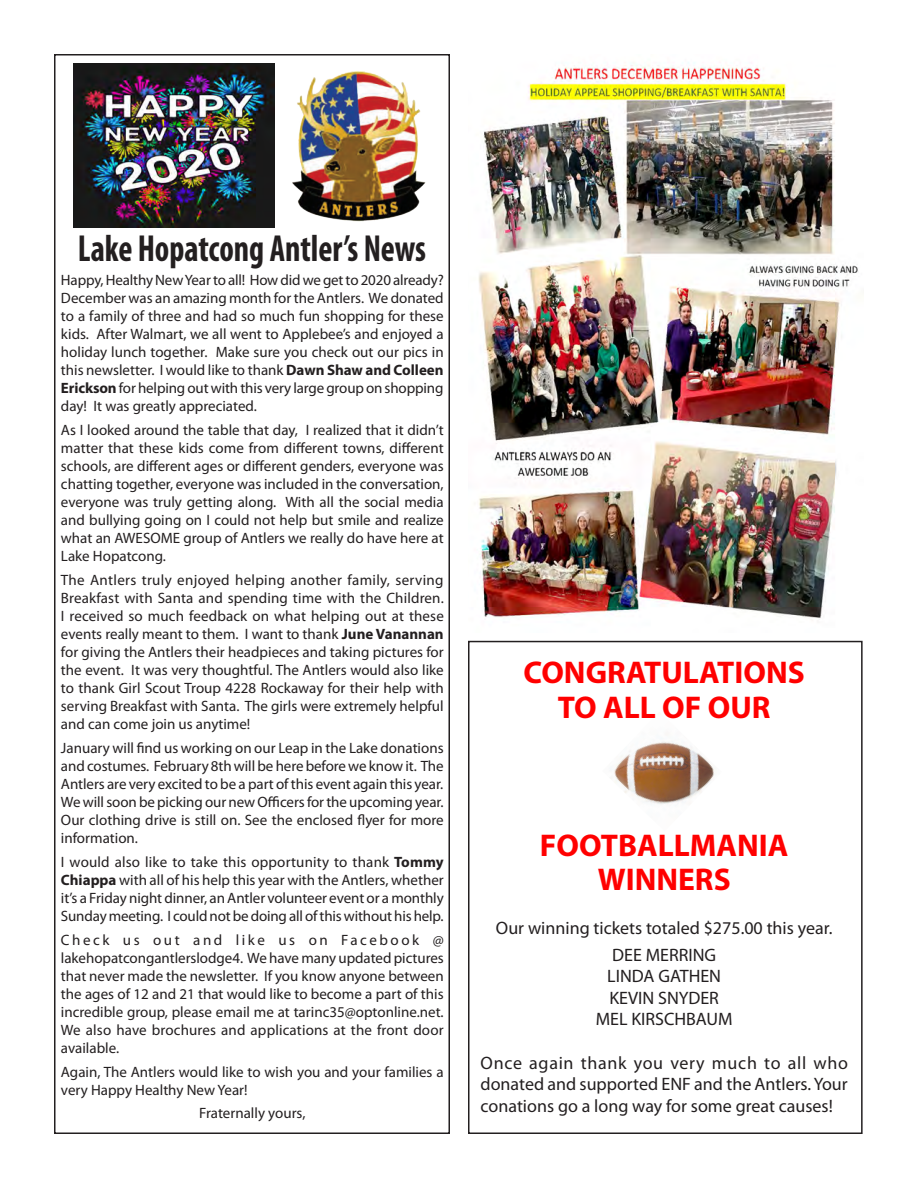
<style>
.page{position:relative;width:918px;height:1188px;background:#fff}
.page>*{position:absolute;margin:0;border:0;box-sizing:border-box;transform-origin:0 0}
.Hanging_indent{font:700 condensed 37.8px "Myriad Pro";color:#231f20;scale:.89 1}
.Hanging_indent-2{font:700 31.5px/34.5px "Myriad Pro";color:#f00;text-align:center}
.Hanging_indent-3{font:18px/21.6px "Myriad Pro";color:#231f20;text-align:justify}
.Hanging_indent-4{font:15px/18px "Myriad Pro";color:#231f20;text-align:justify}
.s1{font-weight:700}
</style>
<div class="page">
<img style="left:292px;top:71px;width:134px;height:151px">
<div style="left:54px;top:54px;width:396px;height:1080px;border:2px solid #231f20"></div>
<img style="left:74px;top:64px;width:200px;height:163px">
<img style="left:478px;top:62px;width:380px;height:556px">
<div style="left:468px;top:641px;width:395px;height:493px;border:2px solid #231f20"></div>
<img style="left:614px;top:738px;width:100px;height:66px">
<p class="Hanging_indent" style="left:78px;top:224px;width:393px">Lake Hopatcong Antler’s News</p>
<p class="Hanging_indent-4" style="left:61px;top:271px;width:384px">Happy, Healthy New Year to all! How did we get to 2020 already?<br>December was an amazing month for the Antlers. We donated to a family of three and had so much fun shopping for these kids. After Walmart, we all went to Applebee’s and enjoyed a holiday lunch together. Make sure you check out our pics in this newsletter. I would like to thank <span class="s1">Dawn Shaw and Colleen Erickson</span> for helping out with this very large group on shopping day! It was greatly appreciated.</p>
<p class="Hanging_indent-4" style="left:61px;top:421px;width:384px">As I looked around the table that day, I realized that it didn’t matter that these kids come from different towns, different schools, are different ages or different genders, everyone was chatting together, everyone was included in the conversation, everyone was truly getting along. With all the social media and bullying going on I could not help but smile and realize what an AWESOME group of Antlers we really do have here at Lake Hopatcong.</p>
<p class="Hanging_indent-4" style="left:61px;top:571px;width:384px">The Antlers truly enjoyed helping another family, serving Breakfast with Santa and spending time with the Children.<br>I received so much feedback on what helping out at these events really meant to them. I want to thank <span class="s1">June Vanannan </span>for giving the Antlers their headpieces and taking pictures for the event. It was very thoughtful. The Antlers would also like to thank Girl Scout Troup 4228 Rockaway for their help with serving Breakfast with Santa. The girls were extremely helpful and can come join us anytime!</p>
<p class="Hanging_indent-4" style="left:61px;top:739px;width:384px">January will find us working on our Leap in the Lake donations and costumes. February 8th will be here before we know it. The Antlers are very excited to be a part of this event again this year.<br>We will soon be picking our new Officers for the upcoming year.</p>
<p class="Hanging_indent-4" style="left:61px;top:811px;width:384px">Our clothing drive is still on. See the enclosed flyer for more information.</p>
<p class="Hanging_indent-4" style="left:61px;top:853px;width:384px">I would also like to take this opportunity to thank <span class="s1">Tommy Chiappa</span> with all of his help this year with the Antlers, whether it’s a Friday night dinner, an Antler volunteer event or a monthly Sunday meeting. I could not be doing all of this without his help.</p>
<p class="Hanging_indent-4" style="left:61px;top:931px;width:384px">Check us out and like us on Facebook @ lakehopatcongantlerslodge4. We have many updated pictures that never made the newsletter. If you know anyone between the ages of 12 and 21 that would like to become a part of this incredible group, please email me at tarinc35@optonline.net.<br>We also have brochures and applications at the front door available.</p>
<p class="Hanging_indent-4" style="left:61px;top:1063px;width:384px">Again, The Antlers would like to wish you and your families a very Happy Healthy New Year!</p>
<p class="Hanging_indent-4" style="left:199px;top:1104px;width:108px">Fraternally yours,</p>
<p class="Hanging_indent-2" style="left:524px;top:655px;width:283px">CONGRATULATIONS<br>TO ALL OF OUR</p>
<p class="Hanging_indent-2" style="left:540px;top:827px;width:250px">FOOTBALLMANIA<br>WINNERS</p>
<p class="Hanging_indent-3" style="left:496px;top:916px;width:338px">Our winning tickets totaled $275.00 this year.</p>
<p class="Hanging_indent-3" style="left:612px;top:943px;width:105px">DEE MERRING</p>
<p class="Hanging_indent-3" style="left:607px;top:965px;width:115px">LINDA GATHEN</p>
<p class="Hanging_indent-3" style="left:609px;top:987px;width:111px">KEVIN SNYDER</p>
<p class="Hanging_indent-3" style="left:596px;top:1008px;width:138px">MEL KIRSCHBAUM</p>
<p class="Hanging_indent-3" style="left:481px;top:1051px;width:369px">Once again thank you very much to all who donated and supported ENF and the Antlers. Your conations go a long way for some great causes!</p>
</div>
